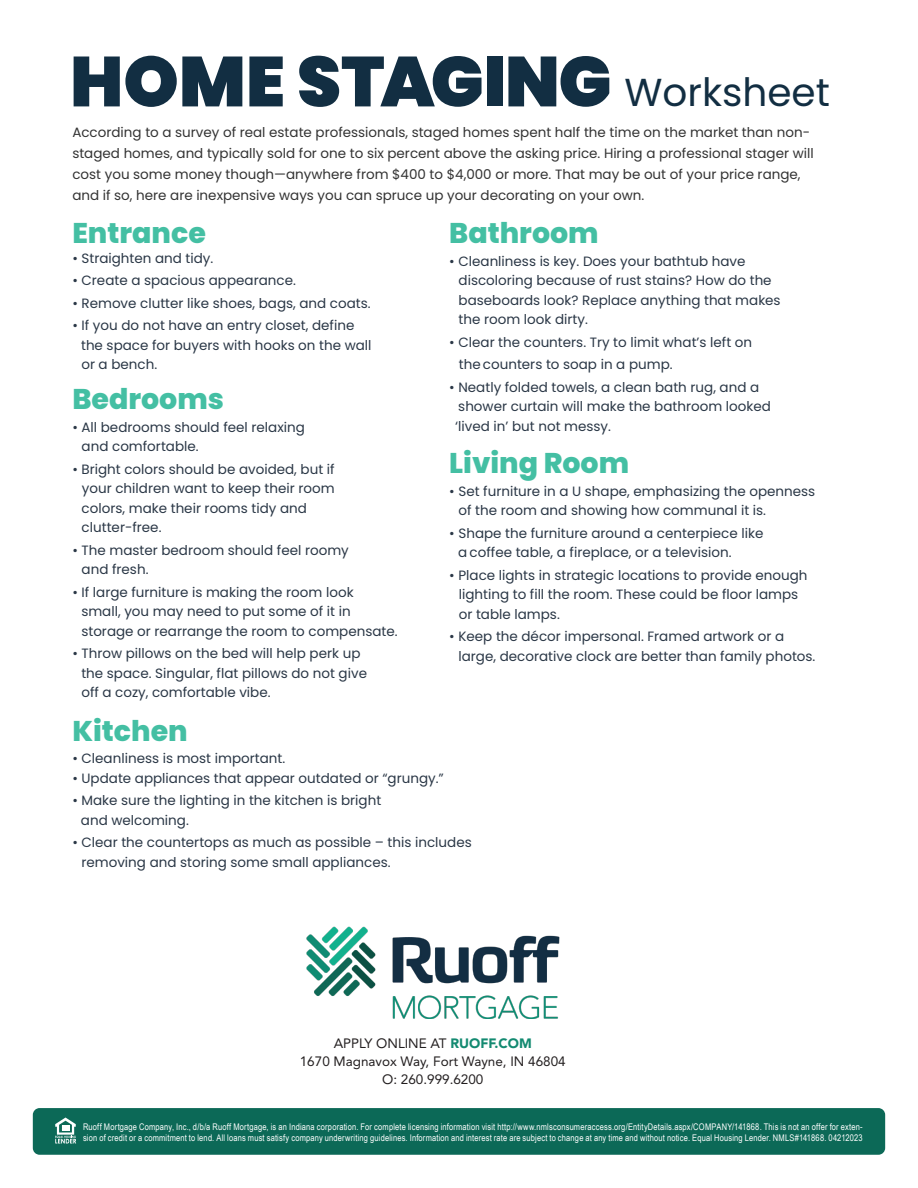
<style>
.page{position:relative;width:918px;height:1188px;background:#fff}
.page>*{position:absolute;margin:0;border:0;box-sizing:border-box;transform-origin:0 0}
.t1{font:900 70.5px "Poppins";color:#122e42}
.t2{font:800 28.5px "Poppins";color:#44bfa3}
.t3{font:13.5px/19.5px "Poppins";color:#2a3746}
.t4{font:13.5px/21px "Poppins";color:#333}
.t5{font:13.5px "Avenir LT Std";color:#231f20}
.t6{font:9.3px "Arial Narrow";letter-spacing:.02em;color:#fff}
.t7{font:9.15px/10.5px "Arial Narrow";letter-spacing:.02em;color:#fff}
.s1{font-weight:400;font-size:39px}
.s2{font-weight:900;color:#138a71}
</style>
<div class="page">
<div style="left:33px;top:1108px;width:852px;height:47px;background:#0c6957;border-radius:7px"></div>
<svg style="left:55px;top:1118px;width:21px;height:26px"></svg>
<img style="left:306px;top:926px;width:254px;height:93px">
<p class="t1" style="left:70px;top:41px;width:761px">HOME STAGING <span class="s1">Worksheet</span></p>
<p class="t4" style="left:72px;top:122px;width:743px">According to a survey of real estate professionals, staged homes spent half the time on the market than non&shy;staged homes, and typically sold for one to six percent above the asking price. Hiring a professional stager will cost you some money though—anywhere from $400 to $4,000 or more. That may be out of your price range, and if so, here are inexpensive ways you can spruce up your decorating on your own.</p>
<p class="t2" style="left:72px;top:217px;width:135px">Entrance</p>
<p class="t3" style="left:72px;top:248px;width:143px">• Straighten and tidy.</p>
<p class="t3" style="left:72px;top:271px;width:225px">• Create a spacious appearance.</p>
<p class="t3" style="left:72px;top:293px;width:300px">• Remove clutter like shoes, bags, and coats.</p>
<p class="t3" style="left:72px;top:316px;width:284px">• If you do not have an entry closet, define</p>
<p class="t3" style="left:81px;top:335px;width:292px">the space for buyers with hooks on the wall</p>
<p class="t3" style="left:81px;top:355px;width:77px">or a bench.</p>
<p class="t2" style="left:72px;top:383px;width:153px">Bedrooms</p>
<p class="t3" style="left:72px;top:417px;width:234px">• All bedrooms should feel relaxing</p>
<p class="t3" style="left:82px;top:437px;width:119px">and comfortable.</p>
<p class="t3" style="left:72px;top:459px;width:264px">• Bright colors should be avoided, but if</p>
<p class="t3" style="left:82px;top:479px;width:254px">your children want to keep their room</p>
<p class="t3" style="left:82px;top:498px;width:227px">colors, make their rooms tidy and</p>
<p class="t3" style="left:82px;top:518px;width:81px">clutter-free.</p>
<p class="t3" style="left:72px;top:540px;width:278px">• The master bedroom should feel roomy</p>
<p class="t3" style="left:82px;top:560px;width:68px">and fresh.</p>
<p class="t3" style="left:72px;top:582px;width:283px">• If large furniture is making the room look</p>
<p class="t3" style="left:81px;top:602px;width:271px">small, you may need to put some of it in</p>
<p class="t3" style="left:81px;top:621px;width:318px">storage or rearrange the room to compensate.</p>
<p class="t3" style="left:72px;top:644px;width:290px">• Throw pillows on the bed will help perk up</p>
<p class="t3" style="left:81px;top:663px;width:287px">the space. Singular, flat pillows do not give</p>
<p class="t3" style="left:81px;top:683px;width:191px">off a cozy, comfortable vibe.</p>
<p class="t2" style="left:449px;top:217px;width:151px">Bathroom</p>
<p class="t3" style="left:449px;top:251px;width:298px">• Cleanliness is key. Does your bathtub have</p>
<p class="t3" style="left:459px;top:271px;width:315px">discoloring because of rust stains? How do the</p>
<p class="t3" style="left:459px;top:290px;width:324px">baseboards look? Replace anything that makes the room look dirty.</p>
<p class="t3" style="left:459px;top:331px;width:295px;line-height:22.5px;text-indent:-10px">• Clear the counters. Try to limit what’s left on the counters to soap in a pump.</p>
<p class="t3" style="left:449px;top:377px;width:311px">• Neatly folded towels, a clean bath rug, and a</p>
<p class="t3" style="left:458px;top:397px;width:314px">shower curtain will make the bathroom looked</p>
<p class="t3" style="left:455px;top:416px;width:157px">‘lived in’ but not messy.</p>
<p class="t2" style="left:449px;top:447px;width:181px">Living Room</p>
<p class="t3" style="left:449px;top:481px;width:367px">• Set furniture in a U shape, emphasizing the openness</p>
<p class="t3" style="left:458px;top:501px;width:309px">of the room and showing how communal it is.</p>
<p class="t3" style="left:458px;top:523px;width:307px;text-indent:-9px">• Shape the furniture around a centerpiece like a coffee table, a fireplace, or a television.</p>
<p class="t3" style="left:449px;top:565px;width:360px">• Place lights in strategic locations to provide enough</p>
<p class="t3" style="left:459px;top:585px;width:341px">lighting to fill the room. These could be floor lamps</p>
<p class="t3" style="left:459px;top:604px;width:103px">or table lamps.</p>
<p class="t3" style="left:449px;top:627px;width:336px">• Keep the décor impersonal. Framed artwork or a</p>
<p class="t3" style="left:458px;top:646px;width:358px">large, decorative clock are better than family photos.</p>
<p class="t2" style="left:72px;top:714px;width:117px">Kitchen</p>
<p class="t3" style="left:72px;top:749px;width:214px">• Cleanliness is most important.</p>
<p class="t3" style="left:72px;top:768px;width:373px">• Update appliances that appear outdated or “grungy.”</p>
<p class="t3" style="left:81px;top:791px;width:302px;text-indent:-9px">• Make sure the lighting in the kitchen is bright and welcoming.</p>
<p class="t3" style="left:81px;top:833px;width:392px;text-indent:-9px">• Clear the countertops as much as possible – this includes removing and storing some small appliances.</p>
<p class="t5" style="left:334px;top:1036px;width:200px">APPLY ONLINE AT <span class="s2">RUOFF.COM</span></p>
<p class="t5" style="left:300px;top:1054px;width:267px">1670 Magnavox Way, Fort Wayne, IN 46804</p>
<p class="t5" style="left:382px;top:1072px;width:103px">O: 260.999.6200</p>
<p class="t7" style="left:83px;top:1121px;width:781px">Ruoff Mortgage Company, Inc., d/b/a Ruoff Mortgage, is an Indiana corporation. For complete licensing information visit http://www.nmlsconsumeraccess.org/EntityDetails.aspx/COMPANY/141868. This is not an offer for exten&shy;sion of credit or a commitment to lend. All loans must satisfy company underwriting guidelines. Information and interest rate are subject to change at any time and without notice. Equal Housing Lender. NMLS#141868. 04212023</p>
<p class="t7" style="left:82px;top:1124px;width:781px">subject to change based on market condition and credit review. This communication is provided to you for informational purposes only. The real estate company listed on this flyer is not a mortgage lender and you should contact</p>
<p class="t6" style="left:82px;top:1133px;width:774px">Ruoff Mortgage directly to learn more about its mortgage products and your eligibility for such products. Ruoff Mortgage Company, Inc. d/b/a Ruoff Mortgage is an Indiana corporation licensed by the Indiana Department of</p>
</div>
